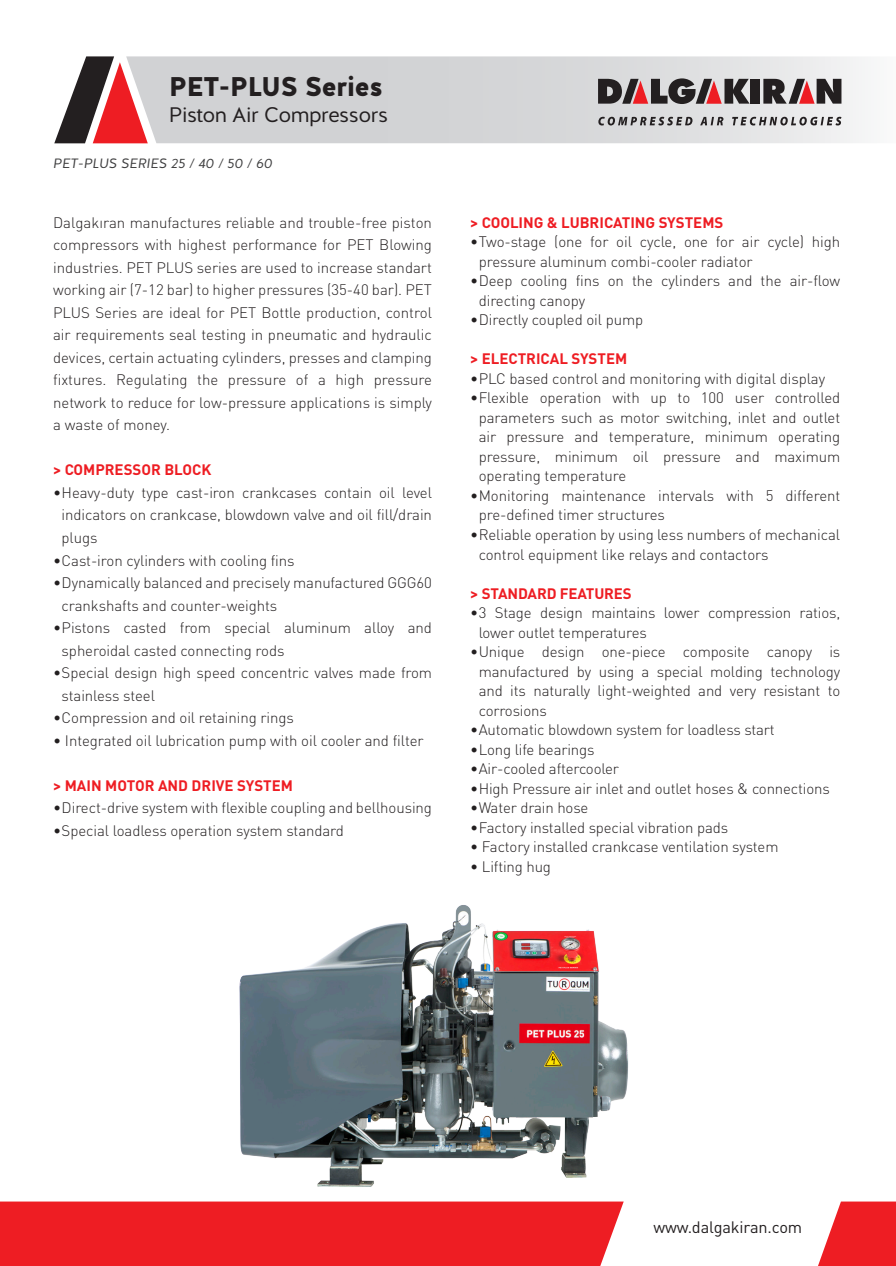
<style>
.page{position:relative;width:896px;height:1266px;background:#fff}
.page>*{position:absolute;margin:0;border:0;box-sizing:border-box;transform-origin:0 0}
.t1{font:900 27px "Halis GR";letter-spacing:-.025em;color:#231f20}
.t2{font:21px "Halis GR";letter-spacing:-.025em;color:#231f20}
.t3{font:16.35px "DIN Pro";letter-spacing:-.01em;color:#231f20}
.t4{font:300 15px/22.5px "DIN Pro";letter-spacing:-.005em;color:#231f20}
.t5{font:700 15px "DIN Pro";color:#ee1d23}
.t6{font:italic 13.5px "Halis GR";color:#3e3e3f}
</style>
<div class="page">
<svg style="left:148px;top:56px;width:717px;height:87px;background:#d7d8da"></svg>
<svg style="left:54px;top:56px;width:94px;height:87px"></svg>
<img style="left:239px;top:905px;width:390px;height:282px">
<div style="left:750px;top:79px;width:9px;height:25px;background:#231f20"></div>
<svg style="left:598px;top:78px;width:151px;height:26px;background:#7b6668"></svg>
<svg style="left:763px;top:79px;width:78px;height:25px;background:#745e60"></svg>
<svg style="left:598px;top:117px;width:94px;height:8px"></svg>
<svg style="left:700px;top:117px;width:23px;height:8px"></svg>
<svg style="left:732px;top:117px;width:109px;height:8px"></svg>
<div style="left:0;top:1201px;width:623px;height:65px;background:#ee1d23"></div>
<svg style="left:818px;top:1201px;width:78px;height:65px;background:#f03f44"></svg>
<p class="t1" style="left:169px;top:69px;width:216px">PET-PLUS Series</p>
<p class="t2" style="left:169px;top:101px;width:221px">Piston Air Compressors</p>
<p class="t6" style="left:53px;top:155px;width:221px">PET-PLUS SERIES 25 / 40 / 50 / 60</p>
<p class="t4" style="left:53px;top:210px;width:380px;text-align:justify">Dalgakıran manufactures reliable and trouble-free piston compressors with highest performance for PET Blowing industries. PET PLUS series are used to increase standart working air (7-12 bar) to higher pressures (35-40 bar). PET PLUS Series are ideal for PET Bottle production, control air requirements seal testing in pneumatic and hydraulic devices, certain actuating cylinders, presses and clamping fixtures. Regulating the pressure of a high pressure network to reduce for low-pressure applications is simply a waste of money.</p>
<p class="t5" style="left:53px;top:459px;width:160px">&gt; COMPRESSOR BLOCK</p>
<p class="t4" style="left:62px;top:480px;width:372px;text-align:justify;text-indent:-9px">•Heavy-duty type cast-iron crankcases contain oil level indicators on crankcase, blowdown valve and oil fill/drain plugs</p>
<p class="t4" style="left:53px;top:548px;width:243px">•Cast-iron cylinders with cooling fins</p>
<p class="t4" style="left:62px;top:570px;width:372px;text-indent:-9px">•Dynamically balanced and precisely manufactured GGG60 crankshafts and counter-weights</p>
<p class="t4" style="left:62px;top:615px;width:372px;text-indent:-9px">•Pistons casted from special aluminum alloy and spheroidal casted connecting rods</p>
<p class="t4" style="left:62px;top:660px;width:372px;text-indent:-9px">•Special design high speed concentric valves made from stainless steel</p>
<p class="t4" style="left:53px;top:705px;width:242px">•Compression and oil retaining rings</p>
<p class="t4" style="left:53px;top:728px;width:372px">• Integrated oil lubrication pump with oil cooler and filter</p>
<p class="t5" style="left:53px;top:774px;width:241px">&gt; MAIN MOTOR AND DRIVE SYSTEM</p>
<p class="t4" style="left:53px;top:795px;width:380px">•Direct-drive system with flexible coupling and bellhousing</p>
<p class="t4" style="left:53px;top:818px;width:292px">•Special loadless operation system standard</p>
<p class="t5" style="left:470px;top:212px;width:255px">&gt; COOLING &amp; LUBRICATING SYSTEMS</p>
<p class="t4" style="left:478px;top:231px;width:363px;line-height:19.5px;text-indent:-9px">•Two-stage (one for oil cycle, one for air cycle) high pressure aluminum combi-cooler radiator</p>
<p class="t4" style="left:478px;top:270px;width:363px;line-height:19.5px;text-indent:-9px">•Deep cooling fins on the cylinders and the air-flow directing canopy</p>
<p class="t4" style="left:470px;top:308px;width:175px">•Directly coupled oil pump</p>
<p class="t5" style="left:470px;top:348px;width:158px">&gt; ELECTRICAL SYSTEM</p>
<p class="t4" style="left:470px;top:366px;width:356px">•PLC based control and monitoring with digital display</p>
<p class="t4" style="left:478px;top:387px;width:363px;line-height:19.5px;text-align:justify;text-indent:-9px">•Flexible operation with up to 100 user controlled parameters such as motor switching, inlet and outlet air pressure and temperature, minimum operating pressure, minimum oil pressure and maximum operating temperature</p>
<p class="t4" style="left:478px;top:485px;width:363px;line-height:19.5px;text-indent:-9px">•Monitoring maintenance intervals with 5 different pre-defined timer structures</p>
<p class="t4" style="left:478px;top:524px;width:363px;line-height:19.5px;text-indent:-9px">•Reliable operation by using less numbers of mechanical control equipment like relays and contactors</p>
<p class="t5" style="left:470px;top:582px;width:163px">&gt; STANDARD FEATURES</p>
<p class="t4" style="left:478px;top:602px;width:363px;line-height:19.5px;text-indent:-9px">•3 Stage design maintains lower compression ratios, lower outlet temperatures</p>
<p class="t4" style="left:478px;top:641px;width:363px;line-height:19.5px;text-align:justify;text-indent:-9px">•Unique design one-piece composite canopy is manufactured by using a special molding technology and its naturally light-weighted and very resistant to corrosions</p>
<p class="t4" style="left:470px;top:717px;width:306px">•Automatic blowdown system for loadless start</p>
<p class="t4" style="left:470px;top:737px;width:126px">•Long life bearings</p>
<p class="t4" style="left:470px;top:756px;width:150px">•Air-cooled aftercooler</p>
<p class="t4" style="left:470px;top:776px;width:361px">•High Pressure air inlet and outlet hoses &amp; connections</p>
<p class="t4" style="left:470px;top:795px;width:120px">•Water drain hose</p>
<p class="t4" style="left:470px;top:815px;width:259px">•Factory installed special vibration pads</p>
<p class="t4" style="left:470px;top:834px;width:310px">• Factory installed crankcase ventilation system</p>
<p class="t4" style="left:470px;top:854px;width:82px">• Lifting hug</p>
<p class="t3" style="left:653px;top:1215px;width:150px">www.dalgakiran.com</p>
</div>
